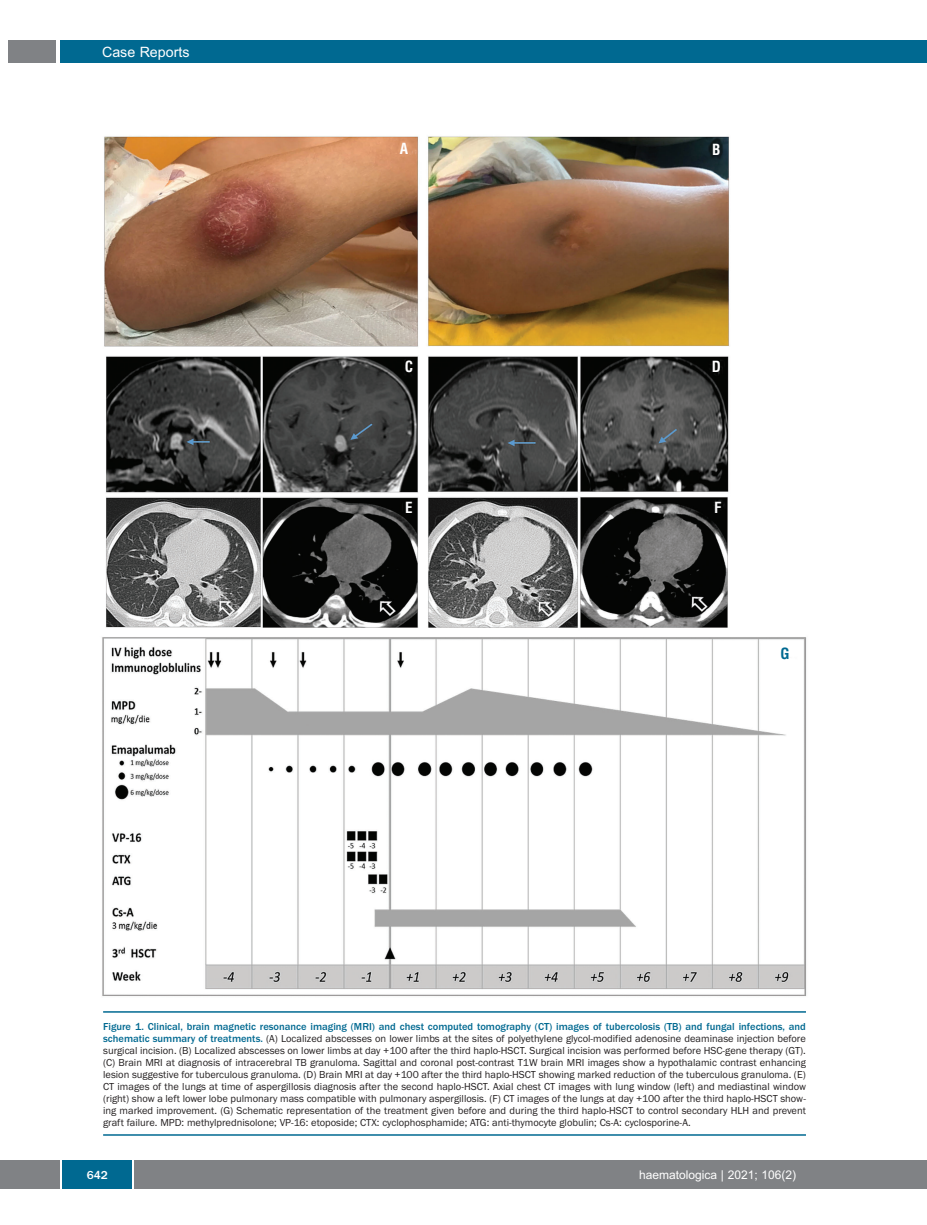
<style>
.page{position:relative;width:927px;height:1225px;background:#fff}
.page>*{position:absolute;margin:0;border:0;box-sizing:border-box;transform-origin:0 0}
.t1{font:700 condensed 15px "Helvetica";color:#fff}
.t2{font:700 condensed 15px "Helvetica";color:#006991}
.t3{font:14.25px "Arial";color:#fff}
.t4{font:12px "Arial";color:#fff}
.t5{font:500 12px "Franklin Gothic";color:#fff}
.t6{font:10.5px/12px "Franklin Gothic";color:#231f20;text-align:justify}
.s1{font-weight:500;color:#006991}
</style>
<div class="page">
<div style="left:910px;top:1160px;width:17px;height:28px;background:#808285"></div>
<div style="left:911px;top:40px;width:16px;height:22px;background:#006991"></div>
<div style="left:0;top:1160px;width:910px;height:28px;background:#808285"></div>
<div style="left:62px;top:1160px;width:71px;height:28px;background:#006991"></div>
<hr style="left:60px;top:1160px;width:2px;height:28px;background:#fff">
<svg style="left:133px;top:1160px;width:1px;height:28px"></svg>
<div style="left:60px;top:40px;width:852px;height:22px;background:#006991"></div>
<div style="left:9px;top:40px;width:47px;height:22px;background:#808285"></div>
<img style="left:102px;top:136px;width:705px;height:860px">
<hr style="left:103px;top:1011px;width:703px;height:1px;background:#006991">
<hr style="left:103px;top:1134px;width:703px;height:1px;background:#006991">
<h2 class="t3" style="left:102px;top:44px;width:89px">Case Reports</h2>
<h1 class="t1" style="left:400px;top:140px;width:10px">A</h1>
<h1 class="t1" style="left:712px;top:141px;width:10px">B</h1>
<h1 class="t1" style="left:405px;top:358px;width:10px">C</h1>
<h1 class="t1" style="left:712px;top:358px;width:11px">D</h1>
<h1 class="t1" style="left:405px;top:499px;width:9px">E</h1>
<h1 class="t1" style="left:714px;top:499px;width:9px">F</h1>
<h1 class="t2" style="left:781px;top:645px;width:11px">G</h1>
<p class="t6" style="left:103px;top:1020px;width:704px"><span class="s1">Figure 1. Clinical, brain magnetic resonance imaging (MRI) and chest computed tomography (CT) images of tubercolosis (TB) and fungal infections, and schematic summary of treatments.</span> (A) Localized abscesses on lower limbs at the sites of polyethylene glycol-modified adenosine deaminase injection before surgical incision. (B) Localized abscesses on lower limbs at day +100 after the third haplo-HSCT. Surgical incision was performed before HSC-gene therapy (GT). (C) Brain MRI at diagnosis of intracerebral TB granuloma. Sagittal and coronal post-contrast T1W brain MRI images show a hypothalamic contrast enhancing lesion suggestive for tuberculous granuloma. (D) Brain MRI at day +100 after the third haplo-HSCT showing marked reduction of the tuberculous granuloma. (E)<br>CT images of the lungs at time of aspergillosis diagnosis after the second haplo-HSCT. Axial chest CT images with lung window (left) and mediastinal window (right) show a left lower lobe pulmonary mass compatible with pulmonary aspergillosis. (F) CT images of the lungs at day +100 after the third haplo-HSCT show&shy;ing marked improvement. (G) Schematic representation of the treatment given before and during the third haplo-HSCT to control secondary HLH and prevent graft failure. MPD: methylprednisolone; VP-16: etoposide; CTX: cyclophosphamide; ATG: anti-thymocyte globulin; Cs-A: cyclosporine-A.</p>
<p class="t5" style="left:87px;top:1167px;width:23px">642</p>
<p class="t4" style="left:639px;top:1167px;width:158px">haematologica | 2021; 106(2)</p>
</div>
